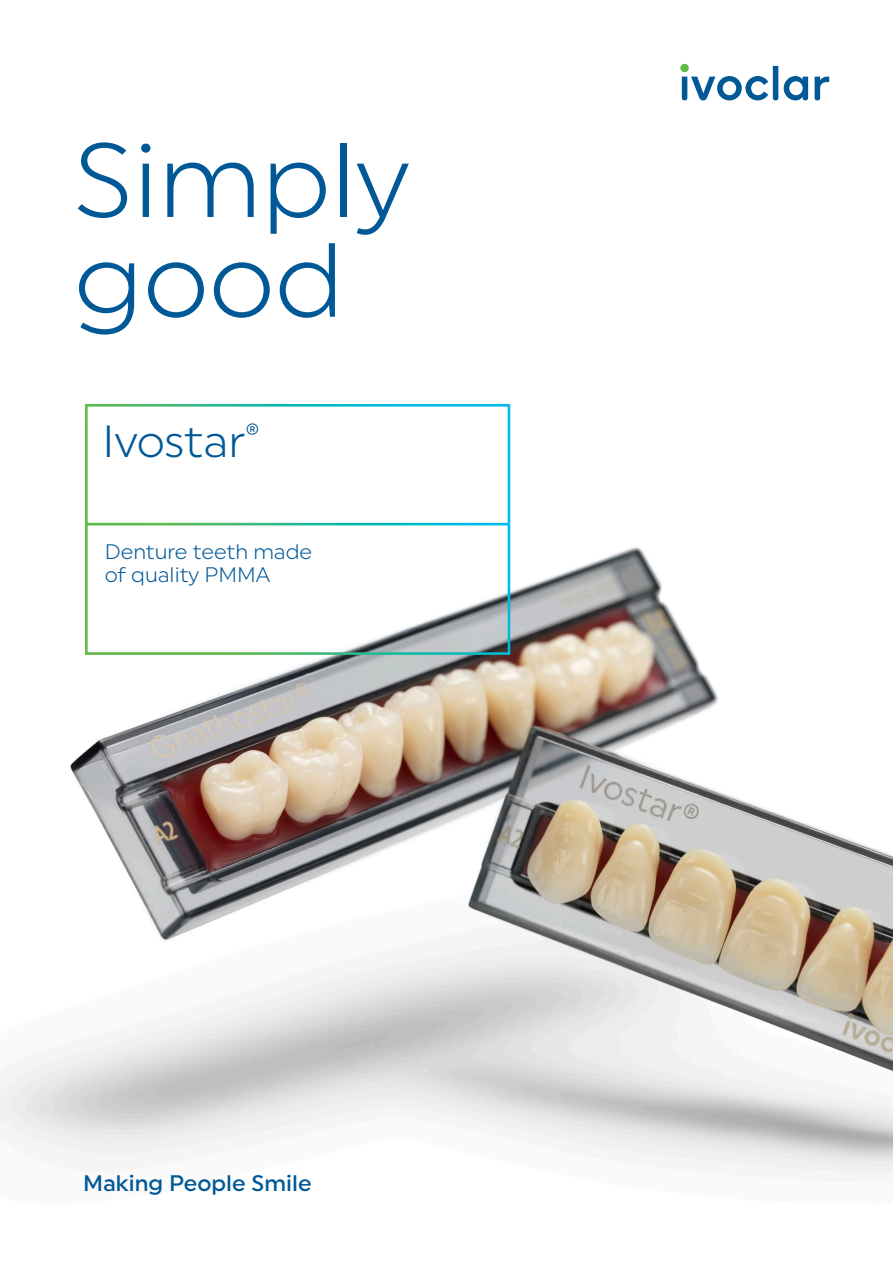
<style>
.page{position:relative;width:893px;height:1263px;background:#fff}
.page>*{position:absolute;margin:0;border:0;box-sizing:border-box;transform-origin:0 0}
.t1{font:105px "Uniform Pro Lgt";color:#015897}
.t2{font:45px "Uniform Pro Lgt";letter-spacing:-.005em;color:#015897}
.t3{font:500 22.5px "Uniform Pro";color:#015897}
.t4{font:21px/22.5px "Uniform Pro Lgt";color:#015897}
</style>
<div class="page">
<img style="left:0;top:547px;width:893px;height:627px">
<svg style="left:84px;top:404px;width:428px;height:252px"></svg>
<svg style="left:680px;top:64px;width:9px;height:8px"></svg>
<svg style="left:682px;top:66px;width:147px;height:34px"></svg>
<p class="t1" style="left:74px;top:119px;width:337px">Simply</p>
<p class="t1" style="left:74px;top:219px;width:271px">good</p>
<p class="t2" style="left:102px;top:415px;width:159px">Ivostar<sup>®</sup></p>
<p class="t4" style="left:105px;top:540px;width:209px">Denture teeth made of quality PMMA</p>
<p class="t3" style="left:83px;top:1170px;width:230px">Making People Smile</p>
</div>
